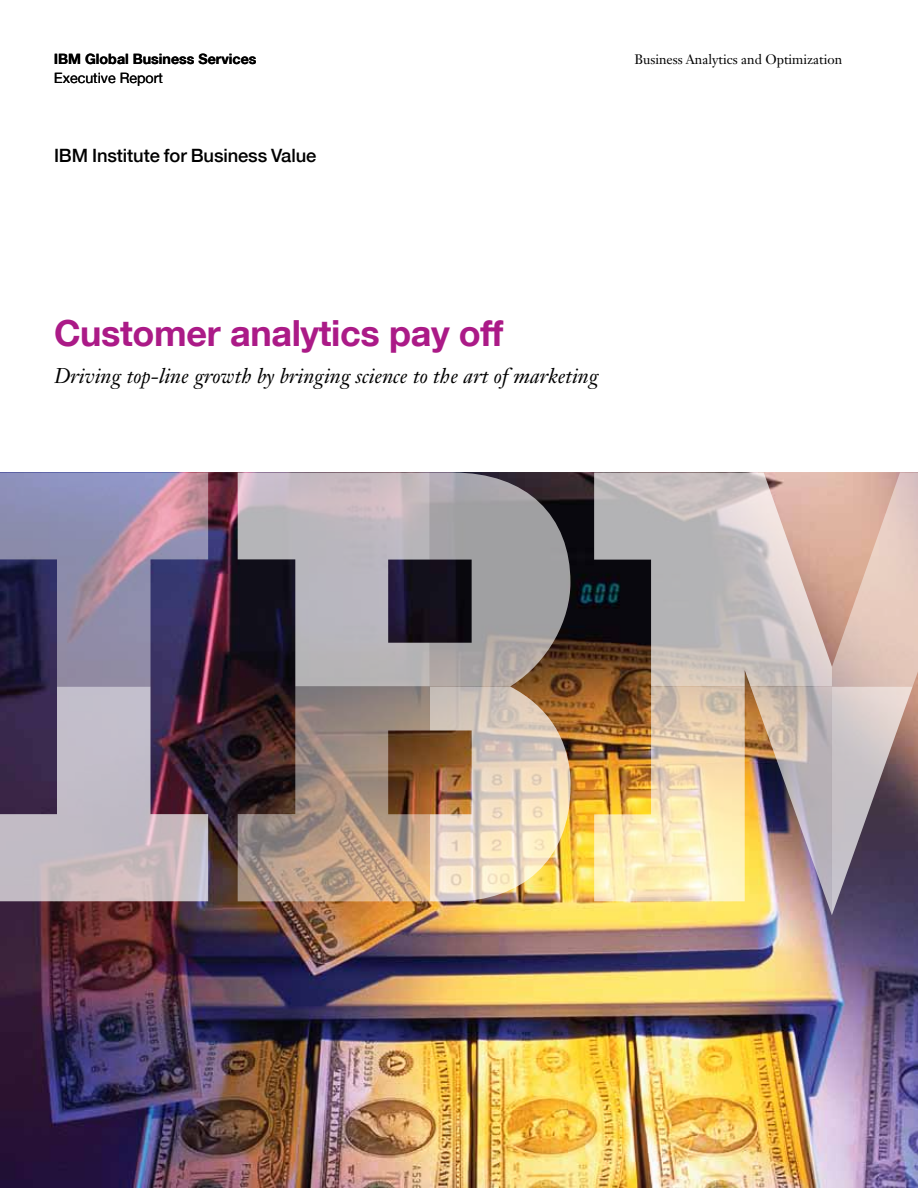
<style>
.page{position:relative;width:918px;height:1188px;background:#fff}
.page>*{position:absolute;margin:0;border:0;box-sizing:border-box;transform-origin:0 0}
.t1{font:700 36px "Helvetica Neue LT Com";letter-spacing:-.01em;color:#ab1a87}
.t2{font:italic 21px "Janson Text LT Std";color:#000}
.t3{font:500 18.3px "Helvetica Neue LT";letter-spacing:-.005em;color:#000}
.t4{font:700 14.25px "Helvetica Neue LT";color:#000}
.t5{font:14.25px "Helvetica Neue LT";color:#000}
.t6{font:13.5px "Janson Text LT Std";color:#000}
</style>
<div class="page">
<img style="left:0;top:473px;width:918px;height:715px">
<img style="left:594px;top:687px;width:238px;height:228px">
<svg style="left:0;top:473px;width:208px;height:213px"></svg>
<svg style="left:0;top:686px;width:208px;height:215px"></svg>
<svg style="left:832px;top:473px;width:86px;height:442px"></svg>
<svg style="left:594px;top:473px;width:238px;height:214px"></svg>
<img style="left:238px;top:472px;width:333px;height:429px">
<p class="t4" style="left:54px;top:50px;width:204px">IBM Global Business Services</p>
<p class="t5" style="left:54px;top:70px;width:110px">Executive Report</p>
<p class="t3" style="left:54px;top:144px;width:264px">IBM Institute for Business Value</p>
<p class="t6" style="left:634px;top:51px;width:209px">Business Analytics and Optimization</p>
<h1 class="t1" style="left:54px;top:310px;width:451px">Customer analytics pay off</h1>
<p class="t2" style="left:54px;top:363px;width:546px">Driving top-line growth by bringing science to the art of marketing</p>
</div>
